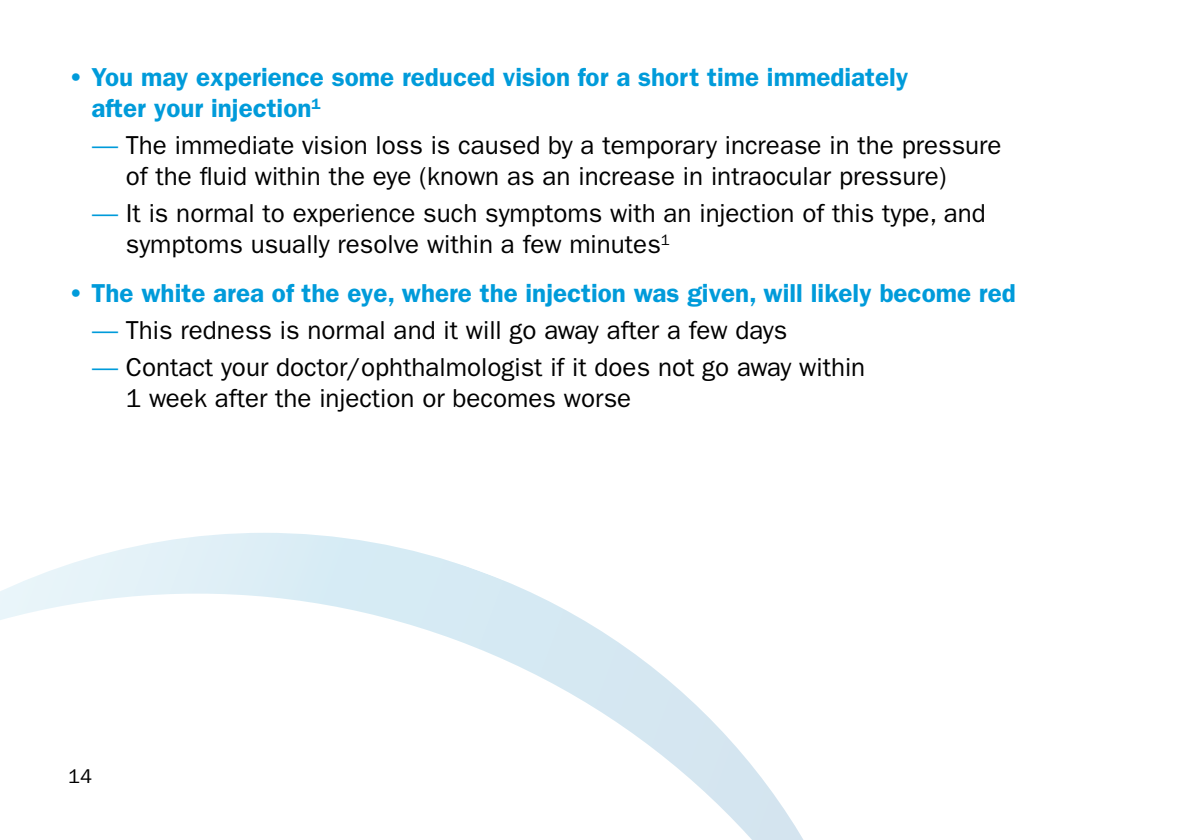
<style>
.page{position:relative;width:1191px;height:840px;background:#fff}
.page>*{position:absolute;margin:0;border:0;box-sizing:border-box;transform-origin:0 0}
.t1{font:26px/31.2px "ITC Franklin Gothic Std";color:#000}
.t2{font:600 26px/31.2px "ITC Franklin Gothic Std";color:#009bda}
.t3{font:20px "ITC Franklin Gothic Std";color:#000}
.s1{color:#009bda}
</style>
<div class="page">
<svg style="left:0;top:533px;width:803px;height:306px"></svg>
<p class="t2" style="left:91px;top:61px;width:818px;text-indent:-23px">• You may experience some reduced vision for a short time immediately after your injection<sup>1</sup></p>
<p class="t1" style="left:126px;top:130px;width:877px;text-indent:-34px"><span class="s1">—</span> The immediate vision loss is caused by a temporary increase in the pressure of the fluid within the eye (known as an increase in intraocular pressure)</p>
<p class="t1" style="left:126px;top:198px;width:861px;text-indent:-34px"><span class="s1">—</span> It is normal to experience such symptoms with an injection of this type, and symptoms usually resolve within a few minutes<sup>1</sup></p>
<p class="t2" style="left:68px;top:277px;width:949px">• The white area of the eye, where the injection was given, will likely become red</p>
<p class="t1" style="left:92px;top:314px;width:696px"><span class="s1">—</span> This redness is normal and it will go away after a few days</p>
<p class="t1" style="left:126px;top:351px;width:741px;text-indent:-34px"><span class="s1">—</span> Contact your doctor/ophthalmologist if it does not go away within<br>1 week after the injection or becomes worse</p>
<p class="t3" style="left:68px;top:764px;width:25px">14</p>
</div>
